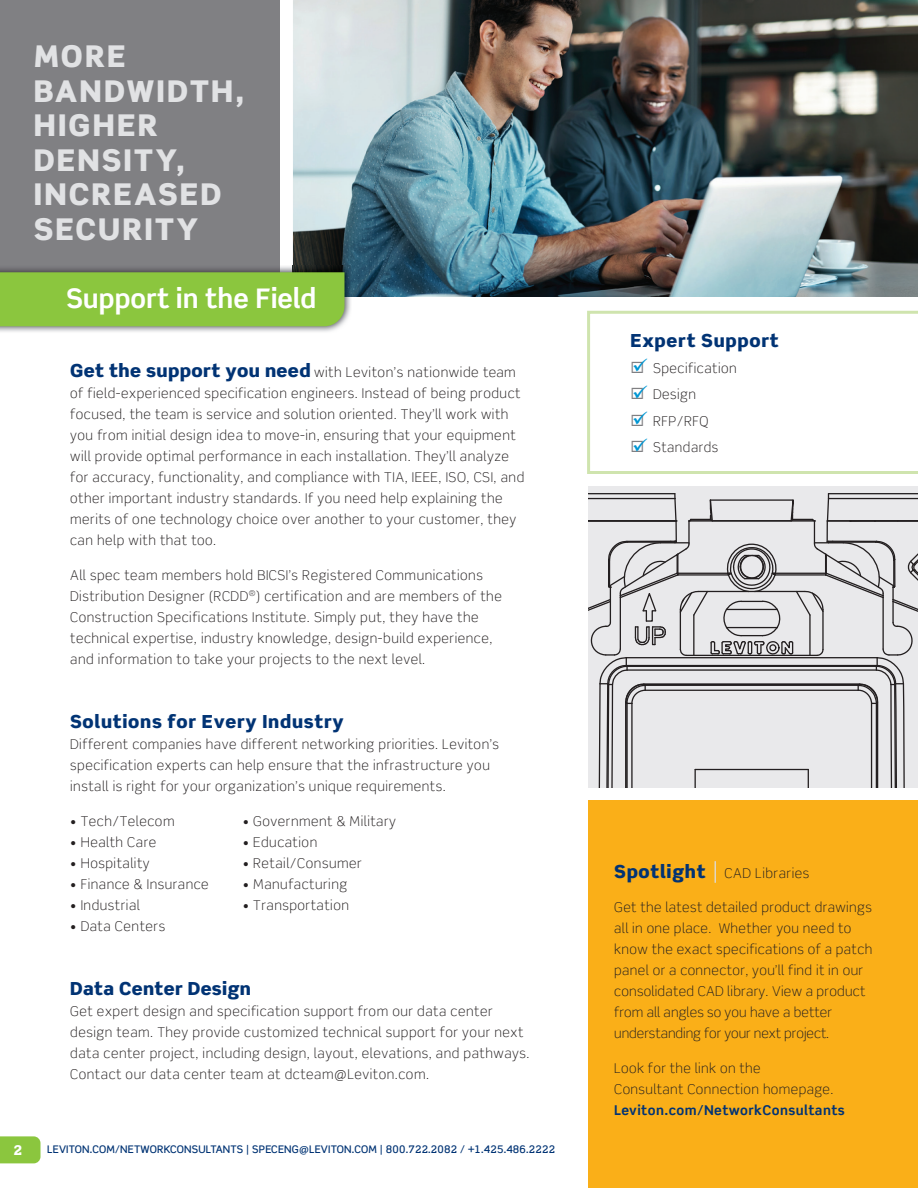
<style>
.page{position:relative;width:918px;height:1188px;background:#fff}
.page>*{position:absolute;margin:0;border:0;box-sizing:border-box;transform-origin:0 0}
.t1{font:900 30px/34.5px "Scene Std";letter-spacing:.075em;color:#e1e2e4}
.t2{font:700 27px "Scene Std";letter-spacing:-.005em;color:#fff}
.t3{font:900 18px "Scene Std";letter-spacing:.04em;color:#013374}
.t4{font:900 18px "Scene Std";letter-spacing:.02em;color:#013374}
.t5{font:300 13.5px/21px "Scene Std";letter-spacing:.04em;color:#231f20}
.t6{font:700 13.5px "Scene Std";letter-spacing:.03em;color:#013374}
.t7{font:900 13.5px "Scene Std";color:#fff}
.t8{font:500 10.5px "Scene Std";letter-spacing:.02em;color:#013374}
.s1{font-weight:900;font-size:18px;color:#013374}
.s2{color:#808083}
.s3{color:#0096d3}
.s4{font-weight:700;font-size:23.1px;color:#dcdddf}
</style>
<div class="page">
<svg style="left:587px;top:311px;width:331px;height:163px"></svg>
<div style="left:589px;top:800px;width:329px;height:388px;background:#faaf18"></div>
<svg style="left:589px;top:451px;width:329px;height:336px;background:#d7d7d8"></svg>
<img style="left:293px;top:0;width:625px;height:297px">
<div style="left:0;top:0;width:279px;height:297px;background:#808083"></div>
<img style="left:0;top:265px;width:351px;height:67px">
<img style="left:293px;top:265px;width:59px;height:32px">
<img style="left:0;top:265px;width:279px;height:7px">
<div style="left:0;top:272px;width:345px;height:54px;background:#8bc63e"></div>
<svg style="left:0;top:1136px;width:40px;height:27px"></svg>
<h1 class="t1" style="left:34px;top:39px;width:212px">MORE<br>BANDWIDTH,<br>HIGHER<br>DENSITY,<br>INCREASED<br>SECURITY</h1>
<h2 class="t2" style="left:67px;top:282px;width:251px">Support in the Field</h2>
<p class="t5" style="left:70px;top:362px;width:456px"><span class="s1">Get the support you need</span> with Leviton’s nationwide team of field-experienced specification engineers. Instead of being product focused, the team is service and solution oriented. They’ll work with you from initial design idea to move-in, ensuring that your equipment will provide optimal performance in each installation. They’ll analyze for accuracy, functionality, and compliance with TIA, IEEE, ISO, CSI, and other important industry standards. If you need help explaining the merits of one technology choice over another to your customer, they can help with that too.</p>
<p class="t5" style="left:70px;top:564px;width:433px">All spec team members hold BICSI’s Registered Communications Distribution Designer (RCDD<sup>®</sup>) certification and are members of the Construction Specifications Institute. Simply put, they have the technical expertise, industry knowledge, design-build experience, and information to take your projects to the next level.</p>
<h3 class="t3" style="left:70px;top:710px;width:275px">Solutions for Every Industry</h3>
<p class="t5" style="left:70px;top:734px;width:430px">Different companies have different networking priorities. Leviton’s specification experts can help ensure that the infrastructure you install is right for your organization’s unique requirements.</p>
<p class="t5" style="left:70px;top:810px;width:106px">• Tech/Telecom</p>
<p class="t5" style="left:243px;top:810px;width:155px">• Government &amp; Military</p>
<p class="t5" style="left:70px;top:831px;width:88px">• Health Care</p>
<p class="t5" style="left:243px;top:831px;width:76px">• Education</p>
<p class="t5" style="left:70px;top:852px;width:81px">• Hospitality</p>
<p class="t5" style="left:243px;top:852px;width:121px">• Retail/Consumer</p>
<p class="t5" style="left:70px;top:873px;width:140px">• Finance &amp; Insurance</p>
<p class="t5" style="left:243px;top:873px;width:106px">• Manufacturing</p>
<p class="t5" style="left:70px;top:894px;width:71px">• Industrial</p>
<p class="t5" style="left:243px;top:894px;width:108px">• Transportation</p>
<p class="t5" style="left:70px;top:915px;width:96px">• Data Centers</p>
<h3 class="t4" style="left:70px;top:977px;width:182px">Data Center Design</h3>
<p class="t5" style="left:70px;top:1001px;width:461px">Get expert design and specification support from our data center design team. They provide customized technical support for your next data center project, including design, layout, elevations, and pathways.<br>Contact our data center team at dcteam@Leviton.com.</p>
<p class="t7" style="left:13px;top:1142px;width:10px">2</p>
<p class="t8" style="left:47px;top:1143px;width:509px">LEVITON.COM/NETWORKCONSULTANTS | SPECENG@LEVITON.COM | 800.722.2082 / +1.425.486.2222</p>
<h3 class="t3" style="left:631px;top:328px;width:150px">Expert Support</h3>
<p class="t5" style="left:631px;top:358px;width:108px"><span class="s2">◻</span><span class="s3">✓</span> Specification</p>
<p class="t5" style="left:631px;top:384px;width:67px"><span class="s2">◻</span><span class="s3">✓</span> Design</p>
<p class="t5" style="left:631px;top:411px;width:79px"><span class="s2">◻</span><span class="s3">✓</span> RFP/RFQ</p>
<p class="t5" style="left:631px;top:437px;width:89px"><span class="s2">◻</span><span class="s3">✓</span> Standards</p>
<p class="t5" style="left:614px;top:862px;width:197px"><span class="s1">Spotlight</span> <span class="s4">|</span> CAD Libraries</p>
<p class="t5" style="left:614px;top:897px;width:259px">Get the latest detailed product drawings all in one place. Whether you need to know the exact specifications of a patch panel or a connector, you’ll find it in our consolidated CAD library. View a product from all angles so you have a better understanding for your next project.</p>
<p class="t5" style="left:614px;top:1057px;width:221px">Look for the link on the<br>Consultant Connection homepage.</p>
<p class="t6" style="left:614px;top:1101px;width:232px">Leviton.com/NetworkConsultants</p>
</div>
